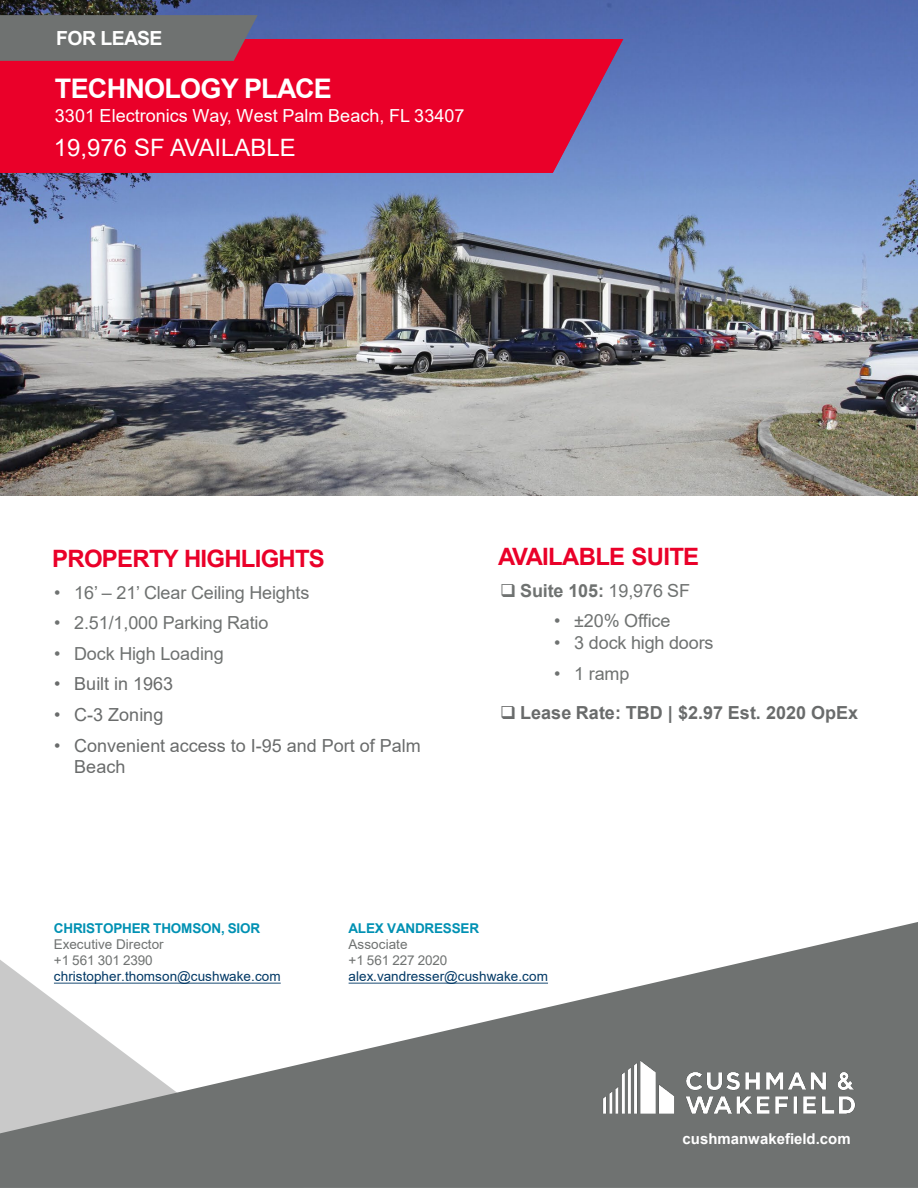
<style>
.page{position:relative;width:918px;height:1188px;background:#fff}
.page>*{position:absolute;margin:0;border:0;box-sizing:border-box;transform-origin:0 0}
.t1{font:700 27px "Arial";letter-spacing:-.025em;color:#fff}
.t2{font:700 24px "Arial";letter-spacing:-.03em;color:#ea0029}
.t3{font:24px "Arial";color:#fff}
.t4{font:700 19.5px "Arial";letter-spacing:-.03em;color:#fff}
.t5{font:18px "Arial";letter-spacing:-.005em;color:#6f7271}
.t6{font:18px/21.6px "Arial";letter-spacing:.005em;color:#696b6b}
.t7{font:18px "Arial";letter-spacing:.005em;color:#fff}
.t8{font:700 18px "Arial";letter-spacing:.005em;color:#696b6b}
.t9{font:700 18px "Arial";letter-spacing:-.005em;color:#6f7271}
.t10{font:700 15px "Arial";color:#fff}
.t11{font:13.5px "Arial";letter-spacing:.005em;color:#003865}
.t12{font:13.5px "Arial";color:#6f7271}
.t13{font:700 13.5px "Arial";letter-spacing:-.015em;color:#0091b3}
.s1{font-weight:400}
</style>
<div class="page">
<img style="left:0;top:0;width:918px;height:495px">
<svg style="left:0;top:922px;width:918px;height:266px;fill:#6f7271"></svg>
<div style="left:0;top:39px;width:623px;height:134px;background:#ea0029"></div>
<svg style="left:54px;top:983px;width:227px;height:1px"></svg>
<svg style="left:349px;top:983px;width:199px;height:1px"></svg>
<svg style="left:0;top:15px;width:258px;height:46px"></svg>
<img style="left:569px;top:1038px;width:321px;height:109px">
<p class="t4" style="left:56px;top:25px;width:108px">FOR LEASE</p>
<p class="t1" style="left:55px;top:70px;width:279px">TECHNOLOGY PLACE</p>
<p class="t7" style="left:55px;top:103px;width:411px">3301 Electronics Way, West Palm Beach, FL 33407</p>
<p class="t3" style="left:54px;top:131px;width:243px">19,976 SF AVAILABLE</p>
<p class="t2" style="left:52px;top:541px;width:274px">PROPERTY HIGHLIGHTS</p>
<p class="t5" style="left:54px;top:580px;width:257px">• 16’ – 21’ Clear Ceiling Heights</p>
<p class="t5" style="left:54px;top:610px;width:216px">• 2.51/1,000 Parking Ratio</p>
<p class="t5" style="left:54px;top:641px;width:171px">• Dock High Loading</p>
<p class="t6" style="left:54px;top:673px;width:121px">• Built in 1963</p>
<p class="t6" style="left:54px;top:704px;width:111px">• C-3 Zoning</p>
<p class="t6" style="left:74px;top:734px;width:348px;text-indent:-20px">• Convenient access to I-95 and Port of Palm<br>Beach</p>
<p class="t2" style="left:498px;top:540px;width:203px">AVAILABLE SUITE</p>
<p class="t9" style="left:500px;top:578px;width:192px">❑ Suite 105: <span class="s1">19,976 SF</span></p>
<p class="t5" style="left:554px;top:609px;width:118px">• ±20% Office</p>
<p class="t5" style="left:554px;top:630px;width:161px">• 3 dock high doors</p>
<p class="t5" style="left:554px;top:661px;width:77px">• 1 ramp</p>
<p class="t8" style="left:500px;top:700px;width:360px">❑ Lease Rate: TBD | $2.97 Est. 2020 OpEx</p>
<p class="t13" style="left:54px;top:918px;width:208px">CHRISTOPHER THOMSON, SIOR</p>
<p class="t12" style="left:54px;top:935px;width:111px">Executive Director</p>
<p class="t12" style="left:54px;top:951px;width:100px">+1 561 301 2390</p>
<p class="t11" style="left:54px;top:967px;width:228px">christopher.thomson@cushwake.com</p>
<p class="t13" style="left:349px;top:918px;width:132px">ALEX VANDRESSER</p>
<p class="t12" style="left:349px;top:935px;width:61px">Associate</p>
<p class="t12" style="left:349px;top:951px;width:100px">+1 561 227 2020</p>
<p class="t11" style="left:349px;top:967px;width:201px">alex.vandresser@cushwake.com</p>
<p class="t10" style="left:683px;top:1128px;width:170px">cushmanwakefield.com</p>
</div>
